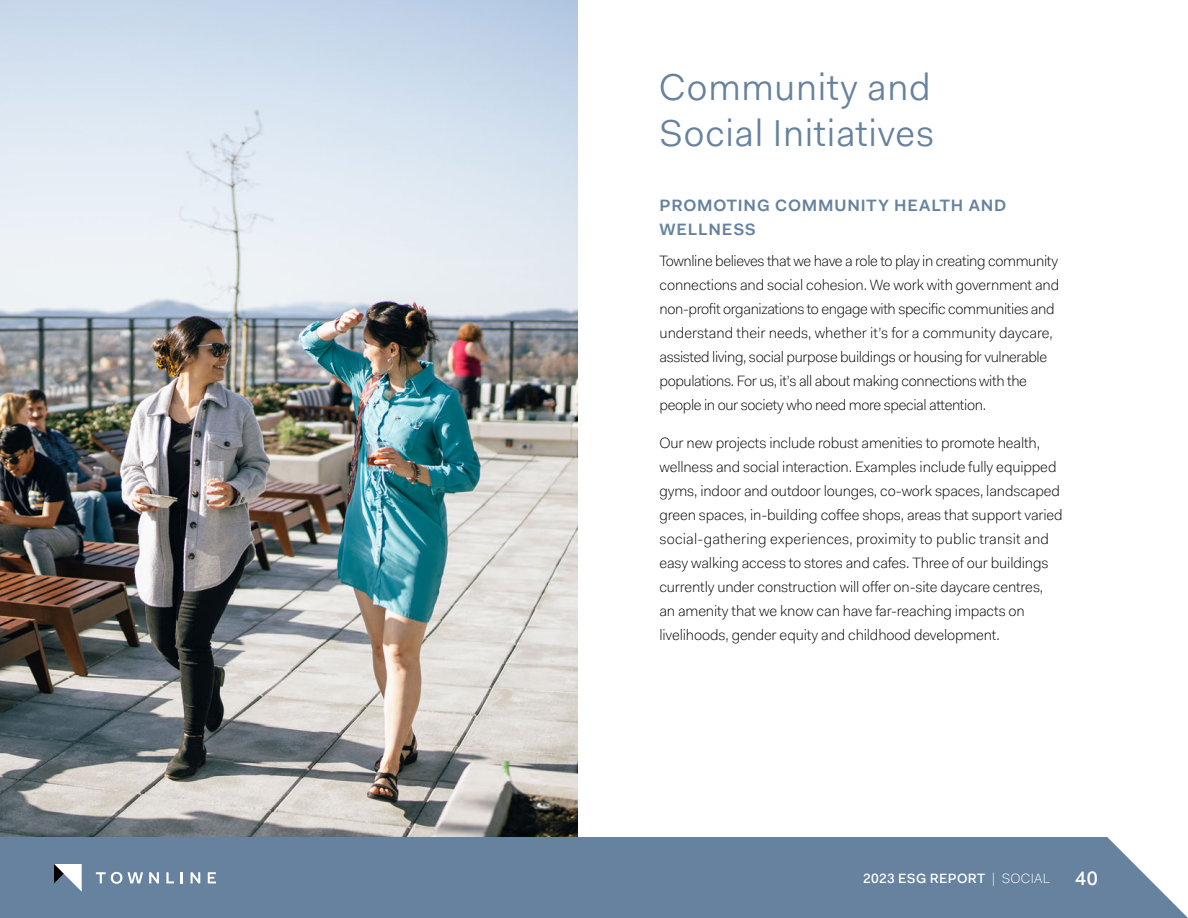
<style>
.page{position:relative;width:1188px;height:918px;background:#fff}
.page>*{position:absolute;margin:0;border:0;box-sizing:border-box;transform-origin:0 0}
.t1{font:37.5px/46.5px "Fakt Pro Blond";letter-spacing:.02em;color:#66829f}
.t2{font:500 19.5px "Fakt Pro";color:#fff}
.t3{font:600 16.5px/24px "Fakt Pro";letter-spacing:.05em;color:#66829f}
.t4{font:300 15px/24px "Fakt Pro";letter-spacing:-.01em;color:#000}
.t5{font:500 13.5px "Fakt Pro";letter-spacing:.02em;color:#fff}
.s1{font-weight:300}
</style>
<div class="page">
<div style="left:0;top:837px;width:1188px;height:81px;background:#66829f"></div>
<svg style="left:96px;top:872px;width:47px;height:12px"></svg>
<svg style="left:149px;top:872px;width:10px;height:11px"></svg>
<svg style="left:166px;top:872px;width:8px;height:11px"></svg>
<svg style="left:181px;top:872px;width:2px;height:11px"></svg>
<svg style="left:191px;top:872px;width:9px;height:11px"></svg>
<svg style="left:208px;top:872px;width:8px;height:11px"></svg>
<svg style="left:54px;top:864px;width:28px;height:28px"></svg>
<img style="left:0;top:0;width:577px;height:837px">
<h1 class="t1" style="left:659px;top:64px;width:277px">Community and<br>Social Initiatives</h1>
<p class="t3" style="left:659px;top:194px;width:348px">PROMOTING COMMUNITY HEALTH AND<br>WELLNESS</p>
<p class="t4" style="left:659px;top:249px;width:401px">Townline believes that we have a role to play in creating community connections and social cohesion. We work with government and non-profit organizations to engage with specific communities and understand their needs, whether it’s for a community daycare, assisted living, social purpose buildings or housing for vulnerable populations. For us, it’s all about making connections with the people in our society who need more special attention.</p>
<p class="t4" style="left:659px;top:430px;width:405px">Our new projects include robust amenities to promote health, wellness and social interaction. Examples include fully equipped gyms, indoor and outdoor lounges, co-work spaces, landscaped green spaces, in-building coffee shops, areas that support varied social-gathering experiences, proximity to public transit and easy walking access to stores and cafes. Three of our buildings currently under construction will offer on-site daycare centres, an amenity that we know can have far-reaching impacts on livelihoods, gender equity and childhood development.</p>
<p class="t5" style="left:863px;top:869px;width:188px">2023 ESG REPORT <span class="s1">| SOCIAL</span></p>
<h2 class="t2" style="left:1075px;top:865px;width:24px">40</h2>
</div>
